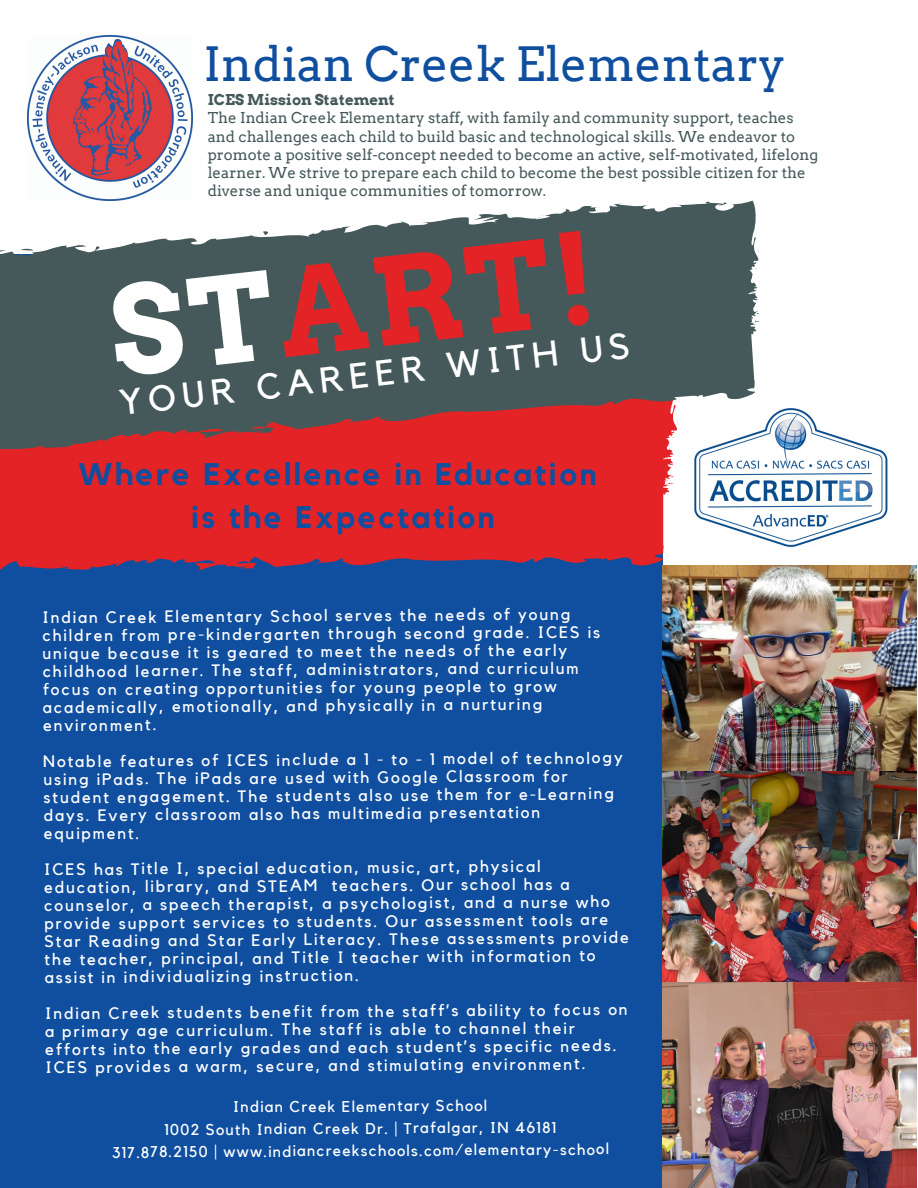
<style>
.page{position:relative;width:918px;height:1188px;background:#fff}
.page>*{position:absolute;margin:0;border:0;box-sizing:border-box;transform-origin:0 0}
.t1{font:700 120px "Arvo";color:#e42326}
.t2{font:47.25px "Arvo";color:#104f9f}
.t3{font:35.85px "Kollektif";color:#fff}
.t4{font:700 31.2px/43.3px "Kollektif";letter-spacing:.08em;color:#104f9f;text-align:center}
.t5{font:16.5px/18.1px "Kollektif";letter-spacing:.105em;color:#fff}
.t6{font:15.6px/22.2px "Kollektif";letter-spacing:.075em;color:#fff;text-align:center}
.t7{font:15px/18.1px "Arvo";color:#45595a}
.t8{font:700 15px "Arvo";color:#45595a}
.s1{color:#fff}
</style>
<div class="page">
<img style="left:694px;top:408px;width:194px;height:139px">
<div style="left:0;top:255px;width:663px;height:933px;background:#104f9f"></div>
<svg style="left:0;top:458px;width:681px;height:113px;background:#d52b33"></svg>
<svg style="left:0;top:200px;width:771px;height:258px;background:#736b6c"></svg>
<img style="left:27px;top:36px;width:166px;height:165px">
<img style="left:662px;top:566px;width:254px;height:622px">
<h2 class="t2" style="left:204px;top:35px;width:584px">Indian Creek Elementary</h2>
<p class="t8" style="left:208px;top:91px;width:188px">ICES Mission Statement</p>
<p class="t7" style="left:208px;top:109px;width:612px">The Indian Creek Elementary staff, with family and community support, teaches and challenges each child to build basic and technological skills. We endeavor to promote a positive self-concept needed to become an active, self-motivated, lifelong learner. We strive to prepare each child to become the best possible citizen for the diverse and unique communities of tomorrow.</p>
<h1 class="t1" style="left:104px;top:259px;width:490px;rotate:-6deg"><span class="s1">ST</span>ART!</h1>
<h3 class="t3" style="left:118px;top:384px;width:515px;rotate:-6deg">YOUR CAREER WITH US</h3>
<h3 class="t4" style="left:78px;top:454px;width:520px">Where Excellence in Education is the Expectation</h3>
<p class="t5" style="left:42px;top:607px;width:559px">Indian Creek Elementary School serves the needs of young children from pre-kindergarten through second grade. ICES is unique because it is geared to meet the needs of the early childhood learner. The staff, administrators, and curriculum focus on creating opportunities for young people to grow academically, emotionally, and physically in a nurturing environment.</p>
<p class="t5" style="left:43px;top:751px;width:581px">Notable features of ICES include a 1 - to - 1 model of technology using iPads. The iPads are used with Google Classroom for student engagement. The students also use them for e-Learning days. Every classroom also has multimedia presentation equipment.</p>
<p class="t5" style="left:44px;top:859px;width:586px">ICES has Title I, special education, music, art, physical education, library, and STEAM teachers. Our school has a counselor, a speech therapist, a psychologist, and a nurse who provide support services to students. Our assessment tools are Star Reading and Star Early Literacy. These assessments provide the teacher, principal, and Title I teacher with information to assist in individualizing instruction.</p>
<p class="t5" style="left:45px;top:1003px;width:584px">Indian Creek students benefit from the staff’s ability to focus on a primary age curriculum. The staff is able to channel their efforts into the early grades and each student’s specific needs.<br>ICES provides a warm, secure, and stimulating environment.</p>
<p class="t6" style="left:112px;top:1096px;width:499px">Indian Creek Elementary School<br>1002 South Indian Creek Dr. | Trafalgar, IN 46181<br>317.878.2150 | www.indiancreekschools.com/elementary-school</p>
</div>
